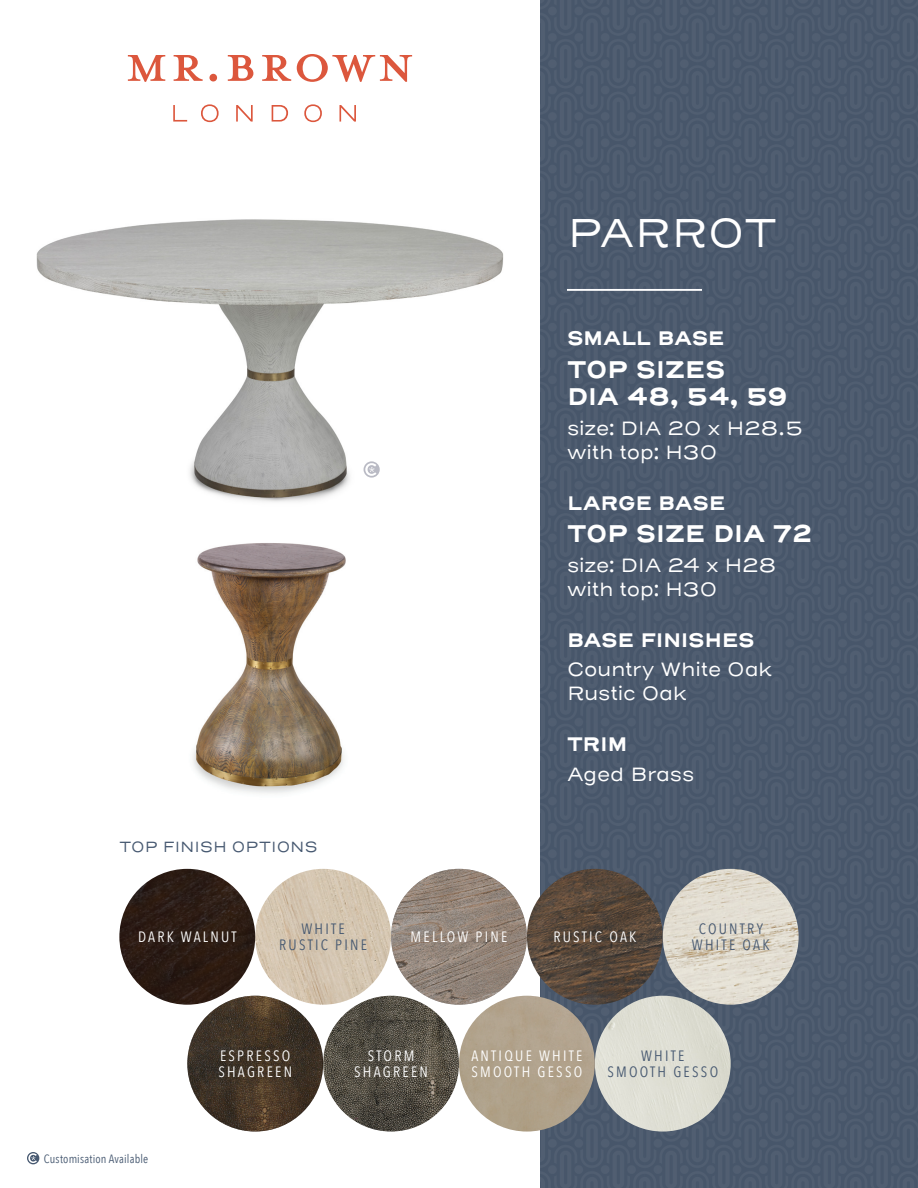
<style>
.page{position:relative;width:918px;height:1188px;background:#fff}
.page>*{position:absolute;margin:0;border:0;box-sizing:border-box;transform-origin:0 0}
.t1{font:40.8px "Henderson Sans Basic";color:#fff}
.SPEC{font:700 24px/27px "Henderson Sans Basic";letter-spacing:-.02em;color:#fff}
.SPEC-2{font:19.5px/24px "Henderson Sans Basic";letter-spacing:-.025em;color:#fff}
.SPEC-3{font:700 19.5px "Henderson Sans Basic";letter-spacing:-.02em;color:#fff}
.t2{font:15px/16.6px "Avenir Next Condensed";letter-spacing:.15em;color:#fff}
.t3{font:15px/16.6px "Avenir Next Condensed";letter-spacing:.15em;color:#475971;text-align:center}
.t4{font:15px "Henderson Sans Basic";letter-spacing:.005em;color:#475971}
.t5{font:12px "Avenir Next Condensed";letter-spacing:.015em;color:#475971}
</style>
<div class="page">
<div style="left:540px;top:407px;width:378px;height:781px;background:#4b5a6d"></div>
<div style="left:540px;top:0;width:378px;height:407px;background:#4b596d"></div>
<svg style="left:128px;top:55px;width:37px;height:27px"></svg>
<svg style="left:174px;top:55px;width:29px;height:26px"></svg>
<div style="left:209px;top:74px;width:8px;height:7px;background:#dc573d;border-radius:50%"></div>
<svg style="left:228px;top:55px;width:25px;height:26px"></svg>
<svg style="left:262px;top:55px;width:29px;height:26px"></svg>
<svg style="left:297px;top:54px;width:115px;height:28px"></svg>
<svg style="left:173px;top:105px;width:14px;height:17px"></svg>
<svg style="left:201px;top:104px;width:18px;height:18px"></svg>
<svg style="left:236px;top:105px;width:17px;height:17px"></svg>
<svg style="left:272px;top:105px;width:16px;height:17px"></svg>
<svg style="left:304px;top:104px;width:18px;height:18px"></svg>
<svg style="left:339px;top:105px;width:17px;height:17px"></svg>
<hr style="left:567px;top:289px;width:135px;height:2px;background:#fff">
<img style="left:527px;top:869px;width:136px;height:136px;border-radius:68px">
<img style="left:255px;top:869px;width:136px;height:136px;border-radius:68px">
<img style="left:391px;top:869px;width:136px;height:136px;border-radius:68px">
<img style="left:663px;top:869px;width:136px;height:136px;border-radius:68px">
<img style="left:119px;top:869px;width:136px;height:136px;border-radius:68px">
<img style="left:187px;top:996px;width:136px;height:136px;border-radius:68px">
<div style="left:595px;top:996px;width:136px;height:136px;background:#deded4;border-radius:68px"></div>
<img style="left:323px;top:996px;width:136px;height:136px;border-radius:68px">
<div style="left:459px;top:996px;width:136px;height:136px;background:#b1a28b;border-radius:68px"></div>
<img style="left:193px;top:543px;width:153px;height:251px">
<img style="left:36px;top:219px;width:468px;height:283px">
<svg style="left:364px;top:461px;width:16px;height:17px"></svg>
<svg style="left:365px;top:463px;width:12px;height:13px"></svg>
<div style="left:27px;top:1152px;width:12px;height:12px;background:#475971;border-radius:50%"></div>
<svg style="left:28px;top:1153px;width:9px;height:10px"></svg>
<p class="t1" style="left:567px;top:207px;width:211px">PARROT</p>
<p class="t4" style="left:119px;top:837px;width:200px">TOP FINISH OPTIONS</p>
<p class="SPEC-3" style="left:567px;top:326px;width:159px">SMALL BASE</p>
<p class="SPEC" style="left:567px;top:357px;width:223px">TOP SIZES<br>DIA 48, 54, 59</p>
<p class="SPEC-2" style="left:567px;top:416px;width:238px">size: DIA 20 x H28.5 with top: H30</p>
<p class="SPEC-3" style="left:567px;top:490px;width:160px">LARGE BASE</p>
<p class="SPEC" style="left:567px;top:521px;width:247px">TOP SIZE DIA 72</p>
<p class="SPEC-2" style="left:567px;top:554px;width:211px">size: DIA 24 x H28 with top: H30</p>
<p class="SPEC-3" style="left:567px;top:627px;width:189px">BASE FINISHES</p>
<p class="SPEC-2" style="left:567px;top:658px;width:206px">Country White Oak<br>Rustic Oak</p>
<p class="SPEC-3" style="left:567px;top:732px;width:62px">TRIM</p>
<p class="SPEC-2" style="left:567px;top:763px;width:129px">Aged Brass</p>
<p class="t2" style="left:138px;top:928px;width:100px">DARK WALNUT</p>
<p class="t3" style="left:279px;top:919px;width:89px">WHITE<br>RUSTIC PINE</p>
<p class="t2" style="left:411px;top:928px;width:98px">MELLOW PINE</p>
<p class="t3" style="left:692px;top:919px;width:79px">COUNTRY<br>WHITE OAK</p>
<p class="t2" style="left:553px;top:928px;width:85px">RUSTIC OAK</p>
<p class="t5" style="left:44px;top:1148px;width:106px">Customisation Available</p>
<p class="t2" style="left:218px;top:1046px;width:75px">ESPRESSO<br>SHAGREEN</p>
<p class="t3" style="left:607px;top:1046px;width:112px">WHITE<br>SMOOTH GESSO</p>
<p class="t2" style="left:354px;top:1046px;width:75px;text-align:center">STORM<br>SHAGREEN</p>
<p class="t2" style="left:471px;top:1046px;width:112px">ANTIQUE WHITE<br>SMOOTH GESSO</p>
</div>
